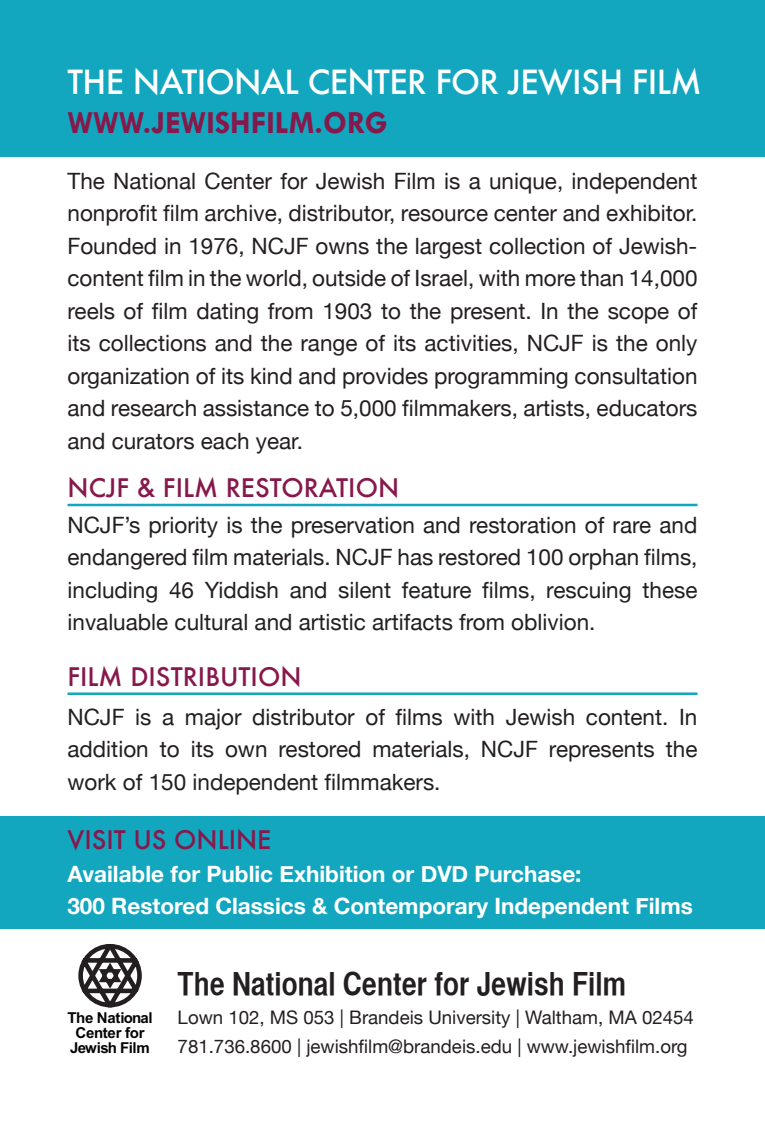
<style>
.page{position:relative;width:765px;height:1125px;background:#fff}
.page>*{position:absolute;margin:0;border:0;box-sizing:border-box;transform-origin:0 0}
.t1{font:500 32.5px "Futura";letter-spacing:-.02em;color:#fff}
.t2{font:700 32.5px "Tw Cen";color:#87184b}
.t3{font:32px "Helvetica CY Bold";color:#231f20}
.t4{font:500 25px "Futura";color:#87184b}
.t5{font:22.5px/32.5px "Helvetica Neue";color:#231f20;text-align:justify}
.t6{font:700 22.5px/32.5px "Helvetica Neue";color:#fff}
.t7{font:18.75px "Helvetica Neue";color:#231f20}
.t8{font:700 15px/15px "Arial";letter-spacing:-.025em;color:#040503;text-align:center}
</style>
<div class="page">
<div style="left:0;top:817px;width:765px;height:112px;background:#12a7bf"></div>
<svg style="left:78px;top:944px;width:64px;height:63px"></svg>
<div style="left:0;top:0;width:765px;height:156px;background:#12a7bf"></div>
<hr style="left:68px;top:504px;width:630px;height:2px;background:#12a7bf">
<hr style="left:68px;top:692px;width:630px;height:3px;background:#12a7bf">
<p class="t1" style="left:68px;top:60px;width:636px">THE NATIONAL CENTER FOR JEWISH FILM</p>
<p class="t2" style="left:68px;top:104px;width:321px">WWW.JEWISHFILM.ORG</p>
<p class="t5" style="left:68px;top:164px;width:632px">The National Center for Jewish Film is a unique, independent nonprofit film archive, distributor, resource center and exhibitor.<br>Founded in 1976, NCJF owns the largest collection of Jewish&shy;content film in the world, outside of Israel, with more than 14,000 reels of film dating from 1903 to the present. In the scope of its collections and the range of its activities, NCJF is the only organization of its kind and provides programming consultation and research assistance to 5,000 filmmakers, artists, educators and curators each year.</p>
<p class="t4" style="left:68px;top:471px;width:333px">NCJF &amp; FILM RESTORATION</p>
<p class="t5" style="left:68px;top:508px;width:632px">NCJF’s priority is the preservation and restoration of rare and endangered film materials. NCJF has restored 100 orphan films, including 46 Yiddish and silent feature films, rescuing these invaluable cultural and artistic artifacts from oblivion.</p>
<p class="t4" style="left:68px;top:659px;width:235px">FILM DISTRIBUTION</p>
<p class="t5" style="left:68px;top:700px;width:631px">NCJF is a major distributor of films with Jewish content. In addition to its own restored materials, NCJF represents the work of 150 independent filmmakers.</p>
<p class="t4" style="left:68px;top:823px;width:205px">VISIT US ONLINE</p>
<p class="t6" style="left:67px;top:857px;width:627px">Available for Public Exhibition or DVD Purchase:<br>300 Restored Classics &amp; Contemporary Independent Films</p>
<p class="t8" style="left:67px;top:1011px;width:87px">The National<br>Center for<br>Jewish Film</p>
<p class="t3" style="left:178px;top:964px;width:450px">The National Center for Jewish Film</p>
<p class="t7" style="left:178px;top:1006px;width:518px">Lown 102, MS 053 | Brandeis University | Waltham, MA 02454</p>
<p class="t7" style="left:178px;top:1035px;width:511px">781.736.8600 | jewishfilm@brandeis.edu | www.jewishfilm.org</p>
</div>
